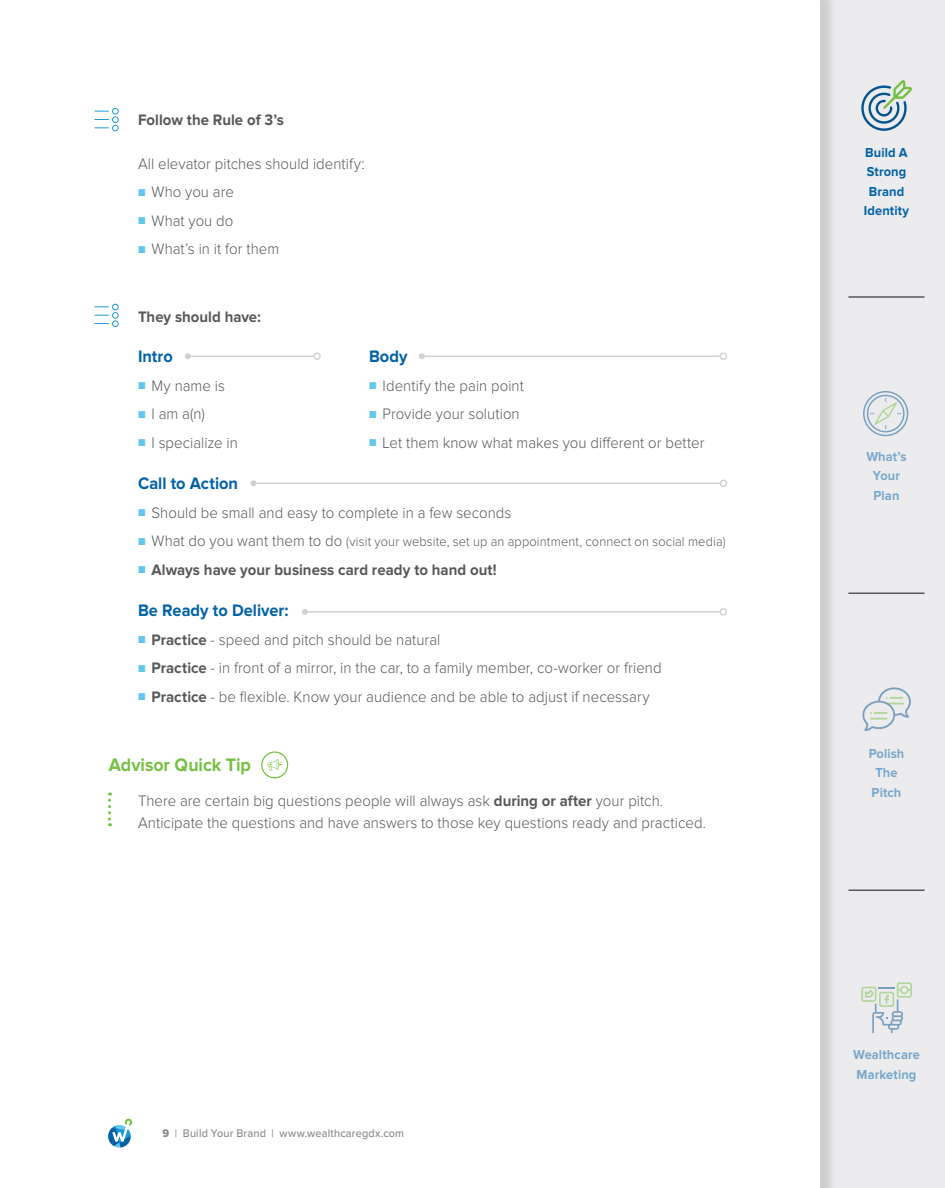
<style>
.page{position:relative;width:945px;height:1188px;background:#ececee}
.page>*{position:absolute;margin:0;border:0;box-sizing:border-box;transform-origin:0 0}
.t1{font:700 18.75px "Proxima Nova";letter-spacing:-.005em;color:#76c043;scale:.95 1}
.Intro_Copy_Emphasis{font:700 17.25px "Proxima Nova";color:#0162a7;scale:.95 1}
.Body_Copy{font:300 15.75px/21.8px "Proxima Nova";letter-spacing:.005em;color:#57585a;scale:.95 1}
.Body_Copy_Subhead{font:700 15.75px "Proxima Nova";color:#57585a;scale:.95 1}
.t2{font:300 13.5px "Proxima Nova";letter-spacing:.01em;color:#57585a;scale:.95 1}
.t3{font:700 13.5px/19.5px "Proxima Nova";letter-spacing:.01em;color:#0162a7;text-align:center;scale:.95 1}
.t4{font:500 11.55px "Proxima Nova";letter-spacing:.015em;color:#8a8a8e;scale:.95 1}
.s1{font-size:12px;color:#63c6ec}
.s2{font-size:15.75px}
.s3{font-weight:300;font-size:12px;color:#63c6ec}
.s4{font-weight:700}
.s5{font-family:"Proxima Nova Extrabld";font-weight:400}
</style>
<div class="page">
<div style="left:0;top:0;width:838px;height:1188px;background:#231f20;opacity:.15"></div>
<div style="left:0;top:0;width:820px;height:1188px;background:#fff"></div>
<svg style="left:108px;top:1119px;width:24px;height:29px"></svg>
<svg style="left:262px;top:752px;width:26px;height:26px"></svg>
<div style="left:261px;top:751px;width:27px;height:27px;border:1px solid #76c043;border-radius:50%"></div>
<svg style="left:267px;top:759px;width:15px;height:12px"></svg>
<svg style="left:108px;top:793px;width:3px;height:33px"></svg>
<svg style="left:94px;top:108px;width:25px;height:23px"></svg>
<svg style="left:94px;top:304px;width:25px;height:23px"></svg>
<hr style="left:188px;top:356px;width:126px;height:1px;background:#d1d2d4">
<div style="left:313px;top:353px;width:8px;height:7px;border:2px solid #d1d2d4;border-radius:50%"></div>
<svg style="left:185px;top:353px;width:6px;height:6px"></svg>
<hr style="left:253px;top:483px;width:467px;height:1px;background:#d1d2d4">
<div style="left:720px;top:480px;width:7px;height:7px;border:2px solid #d1d2d4;border-radius:50%"></div>
<svg style="left:250px;top:480px;width:6px;height:6px"></svg>
<hr style="left:305px;top:611px;width:415px;height:2px;background:#d1d2d4">
<div style="left:720px;top:608px;width:7px;height:8px;border:2px solid #d1d2d4;border-radius:50%"></div>
<svg style="left:302px;top:609px;width:6px;height:6px"></svg>
<hr style="left:422px;top:356px;width:298px;height:1px;background:#d1d2d4">
<div style="left:720px;top:353px;width:7px;height:7px;border:2px solid #d1d2d4;border-radius:50%"></div>
<svg style="left:419px;top:353px;width:6px;height:6px"></svg>
<hr style="left:848px;top:296px;width:77px;height:2px;background:#57585a">
<hr style="left:848px;top:592px;width:77px;height:2px;background:#57585a">
<hr style="left:848px;top:890px;width:77px;height:1px;background:#57585a">
<svg style="left:861px;top:80px;width:51px;height:51px"></svg>
<svg style="left:863px;top:391px;width:45px;height:45px"></svg>
<svg style="left:862px;top:687px;width:49px;height:44px"></svg>
<svg style="left:861px;top:982px;width:51px;height:51px"></svg>
<p class="Body_Copy_Subhead" style="left:138px;top:113px;width:155px">Follow the Rule of 3’s</p>
<p class="Body_Copy" style="left:138px;top:153px;width:240px">All elevator pitches should identify:</p>
<p class="Body_Copy" style="left:138px;top:182px;width:102px"><span class="s1">■</span> Who you are</p>
<p class="Body_Copy" style="left:138px;top:210px;width:102px"><span class="s1">■</span> What you do</p>
<p class="Body_Copy" style="left:138px;top:239px;width:150px"><span class="s1">■</span> What’s in it for them</p>
<p class="Body_Copy_Subhead" style="left:138px;top:309px;width:131px">They should have:</p>
<p class="Intro_Copy_Emphasis" style="left:138px;top:349px;width:38px">Intro</p>
<p class="Body_Copy" style="left:138px;top:375px;width:93px"><span class="s1">■</span> My name is</p>
<p class="Body_Copy" style="left:138px;top:404px;width:72px"><span class="s1">■</span> I am a(n)</p>
<p class="Body_Copy" style="left:138px;top:432px;width:107px"><span class="s1">■</span> I specialize in</p>
<p class="Intro_Copy_Emphasis" style="left:369px;top:349px;width:42px">Body</p>
<p class="Body_Copy" style="left:369px;top:375px;width:165px"><span class="s1">■</span> Identify the pain point</p>
<p class="Body_Copy" style="left:369px;top:404px;width:160px"><span class="s1">■</span> Provide your solution</p>
<p class="Body_Copy" style="left:369px;top:432px;width:355px"><span class="s1">■</span> Let them know what makes you different or better</p>
<p class="Intro_Copy_Emphasis" style="left:138px;top:476px;width:107px">Call to Action</p>
<p class="Body_Copy" style="left:138px;top:502px;width:395px"><span class="s1">■</span> Should be small and easy to complete in a few seconds</p>
<p class="t2" style="left:138px;top:536px;width:620px"><span class="s1">■</span> <span class="s2">What do you want them to do</span> (visit your website, set up an appointment, connect on social media)</p>
<p class="Body_Copy_Subhead" style="left:138px;top:562px;width:379px"><span class="s3">■</span> Always have your business card ready to hand out!</p>
<p class="Intro_Copy_Emphasis" style="left:138px;top:603px;width:160px">Be Ready to Deliver:</p>
<p class="Body_Copy" style="left:138px;top:629px;width:320px"><span class="s1">■</span> <span class="s4">Practice</span> - speed and pitch should be natural</p>
<p class="Body_Copy" style="left:138px;top:658px;width:553px"><span class="s1">■</span> <span class="s4">Practice</span> - in front of a mirror, in the car, to a family member, co-worker or friend</p>
<p class="Body_Copy" style="left:138px;top:686px;width:540px"><span class="s1">■</span> <span class="s4">Practice</span> - be flexible. Know your audience and be able to adjust if necessary</p>
<p class="t1" style="left:109px;top:756px;width:151px">Advisor Quick Tip</p>
<p class="Body_Copy" style="left:138px;top:791px;width:599px">There are certain big questions people will always ask <span class="s4">during or after</span> your pitch.<br>Anticipate the questions and have answers to those key questions ready and practiced.</p>
<p class="t4" style="left:163px;top:1125px;width:256px"><span class="s5">9</span> | Build Your Brand | www.wealthcaregdx.com</p>
<p class="t3" style="left:864px;top:143px;width:49px">Build A<br>Strong<br>Brand<br>Identity</p>
<p class="t3" style="left:866px;top:447px;width:44px">What’s<br>Your<br>Plan</p>
<p class="t3" style="left:869px;top:744px;width:39px;text-align:left">Polish<br>The<br>Pitch</p>
<p class="t3" style="left:853px;top:1045px;width:72px;text-align:left">Wealthcare<br>Marketing</p>
</div>
